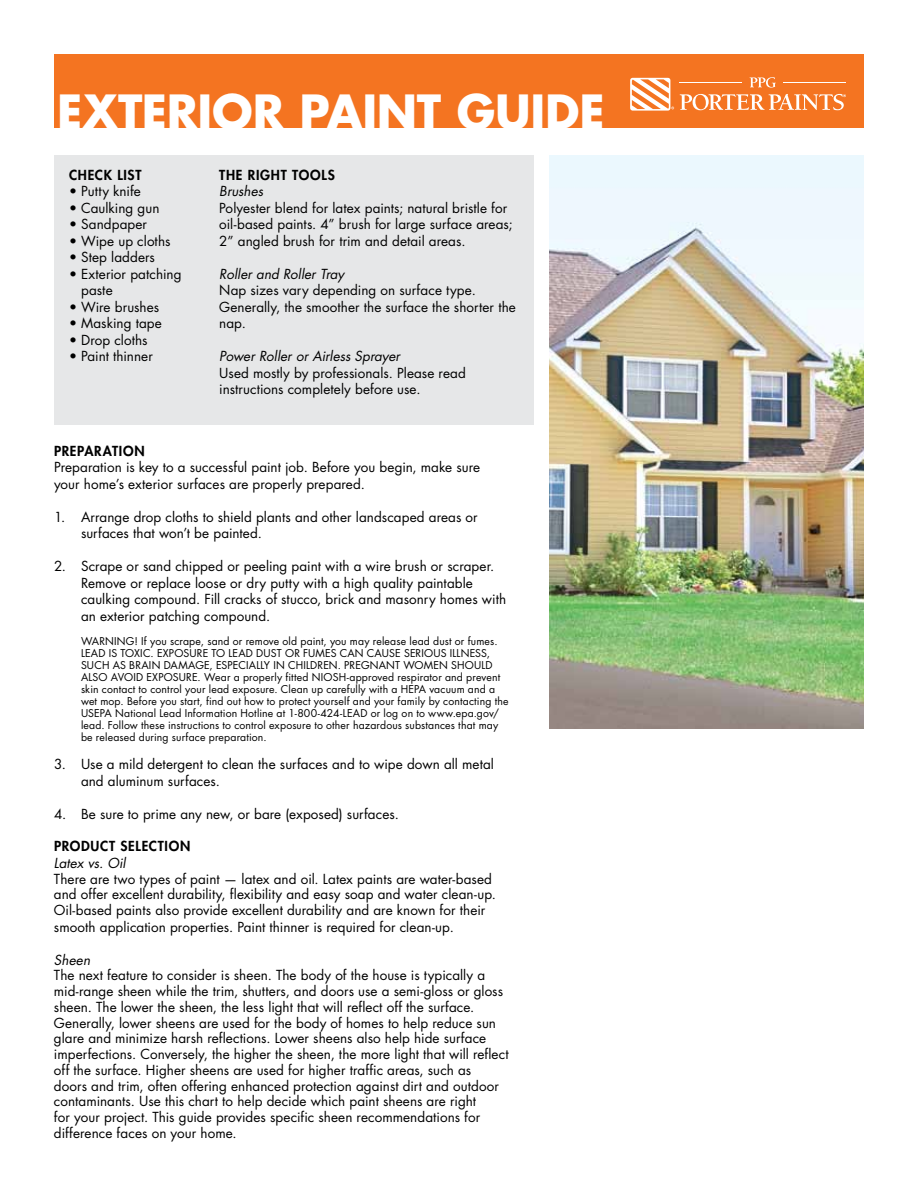
<style>
.page{position:relative;width:918px;height:1188px;background:#fff}
.page>*{position:absolute;margin:0;border:0;box-sizing:border-box;transform-origin:0 0}
.t1{font:700 45.9px "Futura Std";letter-spacing:-.005em;color:#fff}
.t2{font:13.5px/16.5px "Futura Std";letter-spacing:.005em;color:#000}
.t3{font:italic 13.5px "Futura Std";color:#000}
.t4{font:800 13.5px "Futura Std";letter-spacing:.055em;color:#000}
.t5{font:10.5px/12px "Futura Std";letter-spacing:.015em;color:#000}
</style>
<div class="page">
<img style="left:550px;top:155px;width:314px;height:574px">
<div style="left:54px;top:155px;width:479px;height:270px;background:#e6e7e8"></div>
<div style="left:54px;top:54px;width:810px;height:74px;background:#f47421"></div>
<svg style="left:680px;top:94px;width:166px;height:16px"></svg>
<hr style="left:680px;top:83px;width:62px;height:1px;background:#fff">
<hr style="left:784px;top:83px;width:62px;height:1px;background:#fff">
<svg style="left:750px;top:77px;width:26px;height:11px"></svg>
<svg style="left:630px;top:78px;width:44px;height:33px"></svg>
<h1 class="t1" style="left:57px;top:81px;width:549px">EXTERIOR PAINT GUIDE</h1>
<p class="t4" style="left:69px;top:166px;width:74px">CHECK LIST</p>
<p class="t2" style="left:69px;top:183px;width:73px">• Putty knife</p>
<p class="t2" style="left:69px;top:200px;width:92px">• Caulking gun</p>
<p class="t2" style="left:69px;top:216px;width:80px">• Sandpaper</p>
<p class="t2" style="left:69px;top:233px;width:103px">• Wipe up cloths</p>
<p class="t2" style="left:69px;top:249px;width:88px">• Step ladders</p>
<p class="t2" style="left:81px;top:266px;width:102px;text-indent:-12px">• Exterior patching paste</p>
<p class="t2" style="left:69px;top:299px;width:92px">• Wire brushes</p>
<p class="t2" style="left:69px;top:315px;width:94px">• Masking tape</p>
<p class="t2" style="left:69px;top:332px;width:80px">• Drop cloths</p>
<p class="t2" style="left:69px;top:348px;width:85px">• Paint thinner</p>
<p class="t4" style="left:219px;top:166px;width:117px">THE RIGHT TOOLS</p>
<p class="t3" style="left:219px;top:183px;width:45px">Brushes</p>
<p class="t2" style="left:219px;top:200px;width:295px">Polyester blend for latex paints; natural bristle for oil-based paints. 4” brush for large surface areas;<br>2” angled brush for trim and detail areas.</p>
<p class="t3" style="left:219px;top:265px;width:126px">Roller and Roller Tray</p>
<p class="t2" style="left:219px;top:282px;width:298px">Nap sizes vary depending on surface type.<br>Generally, the smoother the surface the shorter the nap.</p>
<p class="t3" style="left:219px;top:348px;width:182px">Power Roller or Airless Sprayer</p>
<p class="t2" style="left:219px;top:365px;width:248px">Used mostly by professionals. Please read instructions completely before use.</p>
<p class="t4" style="left:54px;top:442px;width:92px">PREPARATION</p>
<p class="t2" style="left:54px;top:459px;width:428px">Preparation is key to a successful paint job. Before you begin, make sure your home’s exterior surfaces are properly prepared.</p>
<p class="t2" style="left:81px;top:509px;width:398px;text-indent:-27px">1. Arrange drop cloths to shield plants and other landscaped areas or surfaces that won’t be painted.</p>
<p class="t2" style="left:81px;top:558px;width:427px;text-indent:-27px">2. Scrape or sand chipped or peeling paint with a wire brush or scraper.<br>Remove or replace loose or dry putty with a high quality paintable caulking compound. Fill cracks of stucco, brick and masonry homes with an exterior patching compound.</p>
<p class="t5" style="left:81px;top:635px;width:429px">WARNING! If you scrape, sand or remove old paint, you may release lead dust or fumes.<br>LEAD IS TOXIC. EXPOSURE TO LEAD DUST OR FUMES CAN CAUSE SERIOUS ILLNESS, SUCH AS BRAIN DAMAGE, ESPECIALLY IN CHILDREN. PREGNANT WOMEN SHOULD ALSO AVOID EXPOSURE. Wear a properly fitted NIOSH-approved respirator and prevent skin contact to control your lead exposure. Clean up carefully with a HEPA vacuum and a wet mop. Before you start, find out how to protect yourself and your family by contacting the USEPA National Lead Information Hotline at 1-800-424-LEAD or log on to www.epa.gov/ lead. Follow these instructions to control exposure to other hazardous substances that may be released during surface preparation.</p>
<p class="t2" style="left:81px;top:756px;width:414px;text-indent:-27px">3. Use a mild detergent to clean the surfaces and to wipe down all metal and aluminum surfaces.</p>
<p class="t2" style="left:54px;top:806px;width:347px">4. Be sure to prime any new, or bare (exposed) surfaces.</p>
<p class="t4" style="left:54px;top:838px;width:83px">PRODUCT SELECTION</p>
<p class="t3" style="left:54px;top:854px;width:73px">Latex vs. Oil</p>
<p class="t2" style="left:54px;top:871px;width:444px;line-height:16px">There are two types of paint — latex and oil. Latex paints are water-based and offer excellent durability, flexibility and easy soap and water clean-up.<br>Oil-based paints also provide excellent durability and are known for their smooth application properties. Paint thinner is required for clean-up.</p>
<p class="t3" style="left:54px;top:951px;width:38px">Sheen</p>
<p class="t2" style="left:54px;top:968px;width:456px;line-height:15.8px">The next feature to consider is sheen. The body of the house is typically a mid-range sheen while the trim, shutters, and doors use a semi-gloss or gloss sheen. The lower the sheen, the less light that will reflect off the surface.<br>Generally, lower sheens are used for the body of homes to help reduce sun glare and minimize harsh reflections. Lower sheens also help hide surface imperfections. Conversely, the higher the sheen, the more light that will reflect off the surface. Higher sheens are used for higher traffic areas, such as<br>doors and trim, often offering enhanced protection against dirt and outdoor contaminants. Use this chart to help decide which paint sheens are right<br>for your project. This guide provides specific sheen recommendations for difference faces on your home.</p>
</div>
